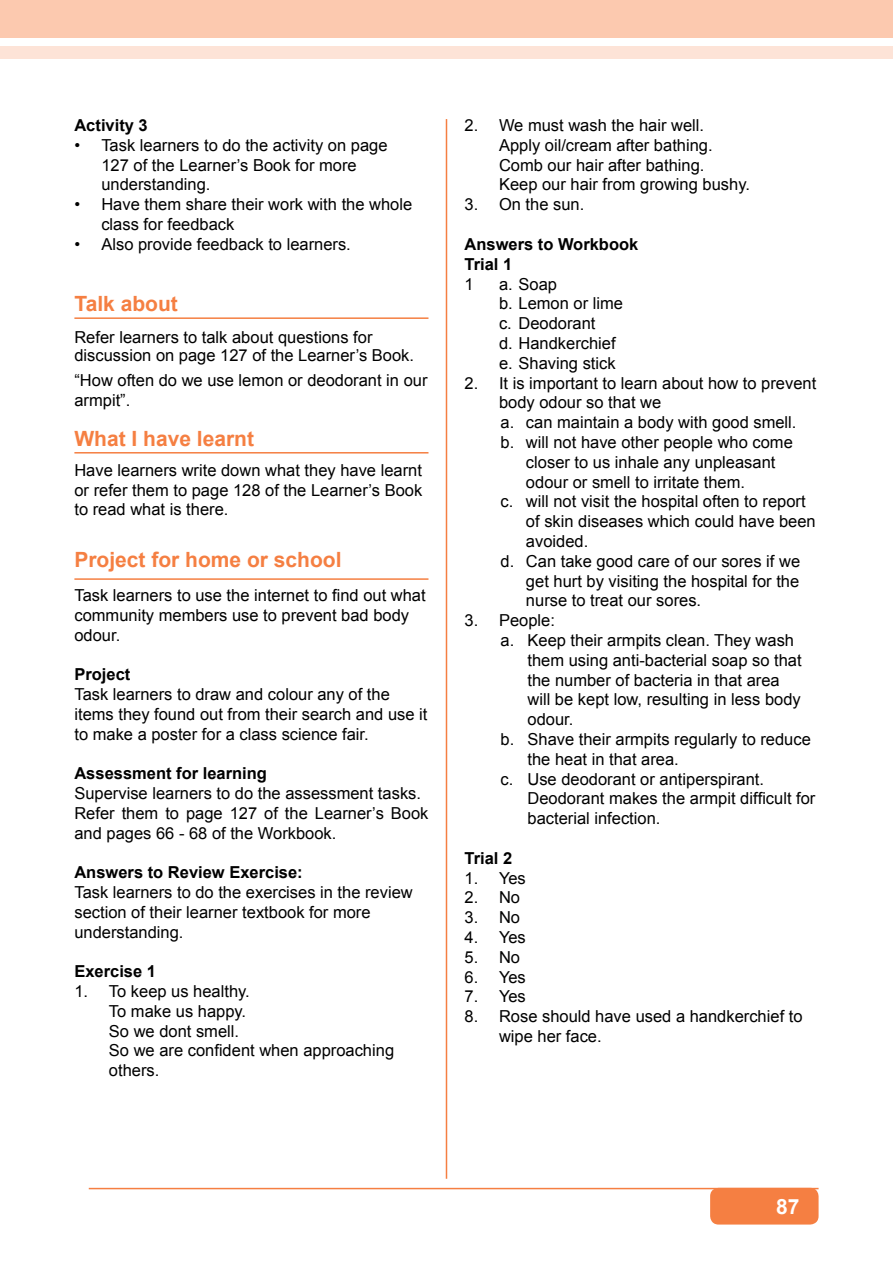
<style>
.page{position:relative;width:893px;height:1263px;background:#fff}
.page>*{position:absolute;margin:0;border:0;box-sizing:border-box;transform-origin:0 0}
.t1{font:700 21px "Arial";color:#f57f42}
.t2{font:700 21px "Preschool";color:#fff}
.t3{font:16.5px/19.8px "Arial";color:#000}
.t4{font:700 16.5px/19.8px "Arial";color:#000}
</style>
<div class="page">
<div style="left:0;top:0;width:893px;height:37px;background:#fcc9af"></div>
<div style="left:0;top:46px;width:893px;height:13px;background:#fde3d7"></div>
<hr style="left:89px;top:1188px;width:730px;height:1px;background:#f57f42">
<div style="left:710px;top:1188px;width:109px;height:36px;background:#f57f42;border-radius:9px"></div>
<hr style="left:446px;top:119px;width:1px;height:1060px;background:#f57f42">
<hr style="left:74px;top:317px;width:354px;height:2px;background:#f57f42">
<hr style="left:74px;top:452px;width:354px;height:1px;background:#f57f42">
<hr style="left:74px;top:578px;width:354px;height:2px;background:#f57f42">
<p class="t4" style="left:74px;top:116px;width:75px">Activity 3</p>
<p class="t3" style="left:101px;top:135px;width:288px;text-indent:-27px">• Task learners to do the activity on page<br>127 of the Learner’s Book for more understanding.</p>
<p class="t3" style="left:101px;top:195px;width:312px;text-indent:-27px">• Have them share their work with the whole class for feedback</p>
<p class="t3" style="left:74px;top:234px;width:278px">• Also provide feedback to learners.</p>
<p class="t1" style="left:74px;top:290px;width:105px">Talk about</p>
<p class="t3" style="left:74px;top:328px;width:341px;line-height:18px">Refer learners to talk about questions for discussion on page 127 of the Learner’s Book.</p>
<p class="t3" style="left:74px;top:371px;width:355px">“How often do we use lemon or deodorant in our armpit”.</p>
<p class="t1" style="left:74px;top:425px;width:181px">What I have learnt</p>
<p class="t3" style="left:74px;top:460px;width:349px;text-align:justify">Have learners write down what they have learnt or refer them to page 128 of the Learner’s Book to read what is there.</p>
<p class="t1" style="left:74px;top:545px;width:269px">Project for home or school</p>
<p class="t3" style="left:74px;top:585px;width:353px">Task learners to use the internet to find out what community members use to prevent bad body odour.</p>
<p class="t4" style="left:74px;top:665px;width:57px">Project</p>
<p class="t3" style="left:74px;top:684px;width:355px">Task learners to draw and colour any of the items they found out from their search and use it to make a poster for a class science fair.</p>
<p class="t4" style="left:74px;top:764px;width:194px">Assessment for learning</p>
<p class="t3" style="left:74px;top:783px;width:356px">Supervise learners to do the assessment tasks.<br>Refer them to page 127 of the Learner’s Book and pages 66 - 68 of the Workbook.</p>
<p class="t4" style="left:74px;top:863px;width:230px">Answers to Review Exercise:</p>
<p class="t3" style="left:74px;top:882px;width:340px">Task learners to do the exercises in the review section of their learner textbook for more understanding.</p>
<p class="t4" style="left:74px;top:962px;width:83px">Exercise 1</p>
<p class="t3" style="left:109px;top:981px;width:287px;text-indent:-35px">1. To keep us healthy.<br>To make us happy.<br>So we dont smell.<br>So we are confident when approaching others.</p>
<p class="t3" style="left:499px;top:116px;width:252px;text-indent:-35px">2. We must wash the hair well.<br>Apply oil/cream after bathing.<br>Comb our hair after bathing.<br>Keep our hair from growing bushy.</p>
<p class="t3" style="left:464px;top:195px;width:121px">3. On the sun.</p>
<p class="t4" style="left:464px;top:235px;width:175px">Answers to Workbook<br>Trial 1</p>
<p class="t3" style="left:464px;top:274px;width:11px">1</p>
<p class="t3" style="left:499px;top:274px;width:126px">a. Soap<br>b. Lemon or lime c. Deodorant<br>d. Handkerchief e. Shaving stick</p>
<p class="t3" style="left:464px;top:373px;width:353px">2. It is important to learn about how to prevent</p>
<p class="t3" style="left:499px;top:393px;width:164px">body odour so that we</p>
<p class="t3" style="left:500px;top:413px;width:298px">a. can maintain a body with good smell.</p>
<p class="t3" style="left:500px;top:432px;width:294px">b. will not have other people who come</p>
<p class="t3" style="left:526px;top:452px;width:251px">closer to us inhale any unpleasant</p>
<p class="t3" style="left:526px;top:472px;width:221px">odour or smell to irritate them.</p>
<p class="t3" style="left:500px;top:492px;width:307px">c. will not visit the hospital often to report</p>
<p class="t3" style="left:526px;top:512px;width:291px">of skin diseases which could have been</p>
<p class="t3" style="left:526px;top:531px;width:64px">avoided.</p>
<p class="t3" style="left:500px;top:551px;width:301px">d. Can take good care of our sores if we</p>
<p class="t3" style="left:526px;top:571px;width:275px">get hurt by visiting the hospital for the</p>
<p class="t3" style="left:526px;top:591px;width:177px">nurse to treat our sores.</p>
<p class="t3" style="left:464px;top:611px;width:92px">3. People:</p>
<p class="t3" style="left:500px;top:630px;width:295px">a. Keep their armpits clean. They wash</p>
<p class="t3" style="left:527px;top:650px;width:276px">them using anti-bacterial soap so that</p>
<p class="t3" style="left:527px;top:670px;width:254px">the number of bacteria in that area</p>
<p class="t3" style="left:527px;top:690px;width:275px">will be kept low, resulting in less body</p>
<p class="t3" style="left:527px;top:710px;width:47px">odour.</p>
<p class="t3" style="left:500px;top:729px;width:312px">b. Shave their armpits regularly to reduce</p>
<p class="t3" style="left:527px;top:749px;width:153px">the heat in that area.</p>
<p class="t3" style="left:500px;top:769px;width:265px">c. Use deodorant or antiperspirant.</p>
<p class="t3" style="left:527px;top:789px;width:289px">Deodorant makes the armpit difficult for</p>
<p class="t3" style="left:527px;top:809px;width:134px">bacterial infection.</p>
<p class="t4" style="left:464px;top:849px;width:49px">Trial 2</p>
<p class="t3" style="left:464px;top:868px;width:63px">1. Yes</p>
<p class="t3" style="left:464px;top:888px;width:57px">2. No</p>
<p class="t3" style="left:464px;top:908px;width:57px">3. No</p>
<p class="t3" style="left:464px;top:927px;width:63px">4. Yes</p>
<p class="t3" style="left:464px;top:947px;width:57px">5. No</p>
<p class="t3" style="left:464px;top:967px;width:63px">6. Yes</p>
<p class="t3" style="left:464px;top:987px;width:63px">7. Yes</p>
<p class="t3" style="left:499px;top:1007px;width:305px;text-indent:-35px">8. Rose should have used a handkerchief to wipe her face.</p>
<p class="t2" style="left:776px;top:1192px;width:25px">87</p>
</div>
